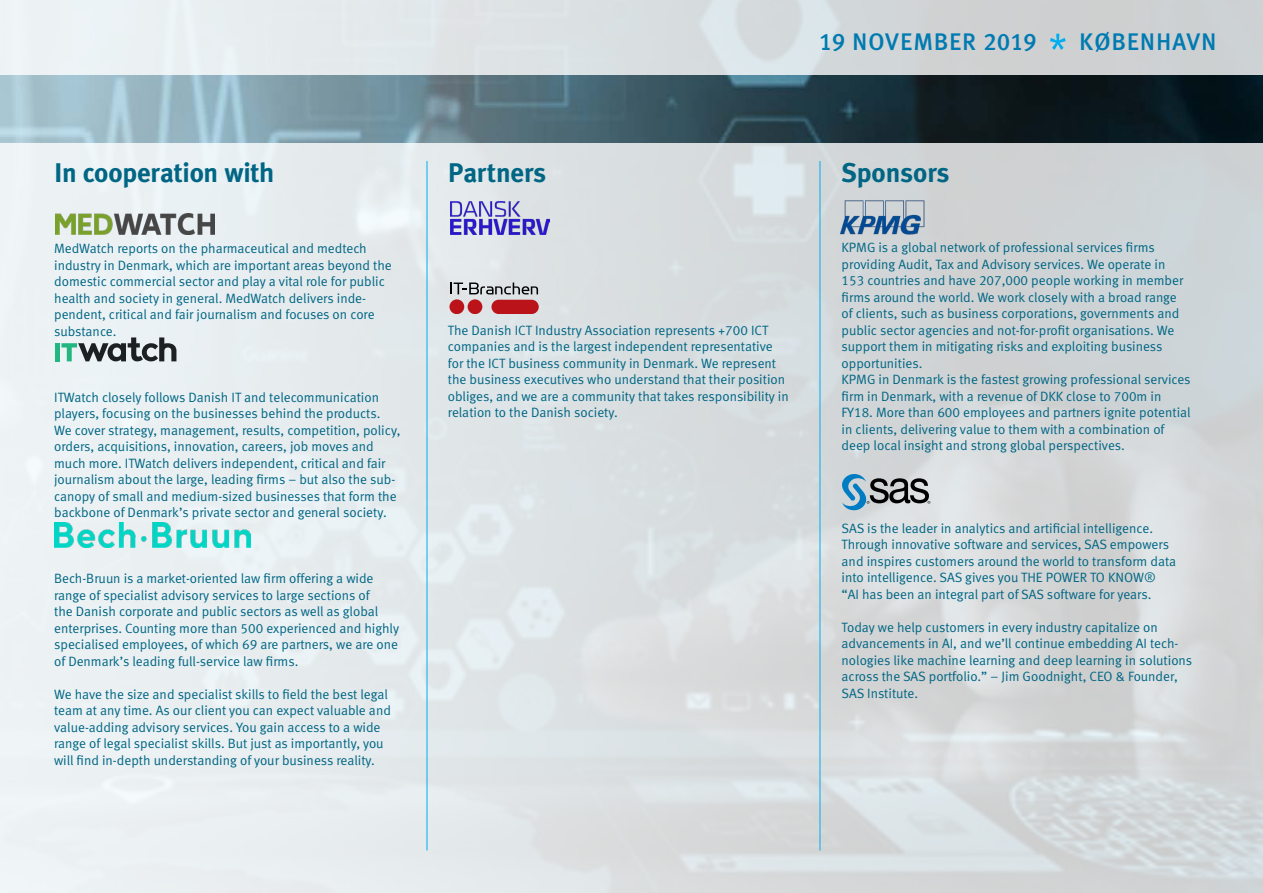
<style>
.page{position:relative;width:1263px;height:893px;background:#fff}
.page>*{position:absolute;margin:0;border:0;box-sizing:border-box;transform-origin:0 0}
.t1{font:700 27px "Meta Plus";letter-spacing:-.005em;color:#006684}
.t2{font:500 24px "Meta Plus";letter-spacing:.03em;color:#007ab1}
.t3{font:13.5px/16.5px "Meta Normal LF";color:#006684}
.s1{font-family:"Meta Plus Medium Caps";font-weight:400}
</style>
<div class="page">
<img style="left:0;top:0;width:1263px;height:893px">
<svg style="left:1032px;top:651px;width:231px;height:242px;background:#d2d6d7"></svg>
<img style="left:0;top:75px;width:1263px;height:67px">
<hr style="left:427px;top:161px;width:1px;height:689px;background:#00aeef">
<hr style="left:820px;top:161px;width:1px;height:689px;background:#00aeef">
<div style="left:55px;top:343px;width:5px;height:18px;background:#22b681"></div>
<svg style="left:61px;top:337px;width:115px;height:24px;background:#919d9d"></svg>
<svg style="left:449px;top:283px;width:90px;height:30px;background:#b88285"></svg>
<img style="left:827px;top:200px;width:116px;height:35px">
<svg style="left:1050px;top:34px;width:15px;height:16px"></svg>
<img style="left:55px;top:213px;width:159px;height:21px">
<img style="left:450px;top:202px;width:99px;height:33px">
<svg style="left:842px;top:474px;width:88px;height:36px;background:#899ca6"></svg>
<img style="left:55px;top:522px;width:196px;height:26px">
<h1 class="t1" style="left:54px;top:157px;width:222px">In cooperation with</h1>
<p class="t3" style="left:54px;top:240px;width:339px">MedWatch reports on the pharmaceutical and medtech industry in Denmark, which are important areas beyond the domestic commercial sector and play a vital role for public health and society in general. MedWatch delivers inde&shy;pendent, critical and fair journalism and focuses on core substance.</p>
<p class="t3" style="left:54px;top:388px;width:348px">ITWatch closely follows Danish IT and telecommunication players, focusing on the businesses behind the products.<br>We cover strategy, management, results, competition, policy, orders, acquisitions, innovation, careers, job moves and much more. ITWatch delivers independent, critical and fair journalism about the large, leading firms – but also the sub&shy;canopy of small and medium-sized businesses that form the backbone of Denmark’s private sector and general society.</p>
<p class="t3" style="left:54px;top:570px;width:347px">Bech-Bruun is a market-oriented law firm offering a wide range of specialist advisory services to large sections of<br>the Danish corporate and public sectors as well as global enterprises. Counting more than 500 experienced and highly specialised employees, of which 69 are partners, we are one of Denmark’s leading full-service law firms.</p>
<p class="t3" style="left:54px;top:685px;width:338px">We have the size and specialist skills to field the best legal team at any time. As our client you can expect valuable and value-adding advisory services. You gain access to a wide range of legal specialist skills. But just as importantly, you will find in-depth understanding of your business reality.</p>
<h2 class="t2" style="left:819px;top:27px;width:219px"><span class="s1">19</span> NOVEMBER <span class="s1">2019</span></h2>
<h2 class="t2" style="left:1079px;top:27px;width:139px">KØBENHAVN</h2>
<h1 class="t1" style="left:448px;top:157px;width:100px">Partners</h1>
<p class="t3" style="left:448px;top:322px;width:342px">The Danish ICT Industry Association represents +700 ICT companies and is the largest independent representative for the ICT business community in Denmark. We represent the business executives who understand that their position obliges, and we are a community that takes responsibility in relation to the Danish society.</p>
<h1 class="t1" style="left:842px;top:157px;width:110px">Sponsors</h1>
<p class="t3" style="left:842px;top:239px;width:351px">KPMG is a global network of professional services firms providing Audit, Tax and Advisory services. We operate in 153 countries and have 207,000 people working in member firms around the world. We work closely with a broad range of clients, such as business corporations, governments and public sector agencies and not-for-profit organisations. We support them in mitigating risks and exploiting business opportunities.<br>KPMG in Denmark is the fastest growing professional services firm in Denmark, with a revenue of DKK close to 700m in FY18. More than 600 employees and partners ignite potential in clients, delivering value to them with a combination of deep local insight and strong global perspectives.</p>
<p class="t3" style="left:842px;top:520px;width:336px">SAS is the leader in analytics and artificial intelligence.<br>Through innovative software and services, SAS empowers and inspires customers around the world to transform data into intelligence. SAS gives you THE POWER TO KNOW® “AI has been an integral part of SAS software for years.</p>
<p class="t3" style="left:842px;top:619px;width:352px">Today we help customers in every industry capitalize on advancements in AI, and we’ll continue embedding AI tech&shy;nologies like machine learning and deep learning in solutions across the SAS portfolio.” – Jim Goodnight, CEO &amp; Founder, SAS Institute.</p>
</div>
